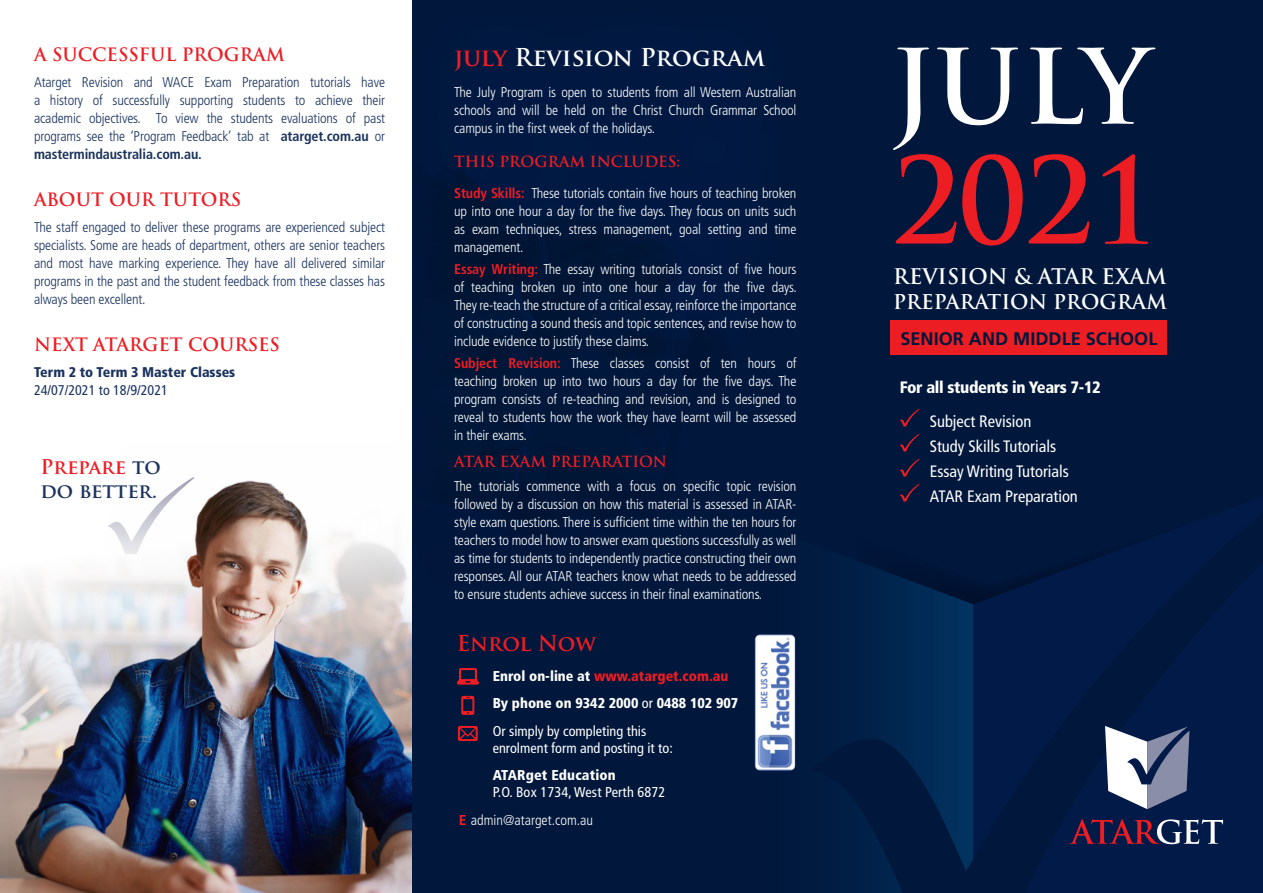
<style>
.page{position:relative;width:1263px;height:893px;background:#fff}
.page>*{position:absolute;margin:0;border:0;box-sizing:border-box;transform-origin:0 0}
.t1{font:700 116.55px "Trajan Pro";color:#ed1d24}
.t2{font:700 100.95px "Trajan Pro";color:#fff}
.t3{font:700 24px "Trajan Pro";color:#fff}
.t4{font:700 21.45px "Trajan Pro";letter-spacing:-.01em;color:#ed1d24}
.t5{font:700 21px "Trajan Pro";color:#fff}
.t6{font:700 19.8px "Trajan Pro";color:#fff}
.t7{font:700 19.8px/23.7px "Trajan Pro";color:#1a325d}
.t8{font:700 18.15px "Frutiger";color:#01173b}
.t9{font:700 18px "Trajan Pro";color:#ed1d24}
.t10{font:condensed 16.5px/25px "Frutiger";color:#fff}
.t11{font:900 condensed 16.5px "Frutiger";letter-spacing:-.02em;color:#fff}
.t12{font:700 15px "Trajan Pro";color:#ed1d24}
.t13{font:900 condensed 14.25px/27.3px "Frutiger";color:#fff}
.t14{font:condensed 14.25px/27.5px "Frutiger";color:#fff}
.t15{font:300 condensed 14.1px/18px "Frutiger";letter-spacing:-.01em;color:#fff;text-align:justify}
.t16{font:300 condensed 14.1px/18px "Frutiger";letter-spacing:-.01em;color:#1a325d;text-align:justify}
.t17{font:900 condensed 14.1px "Frutiger";color:#1a325d}
.t18{font:condensed 14.1px "Frutiger";color:#1a325d}
.s1{font-weight:700}
.s2{color:#ed1d24}
.s3{font-weight:700;color:#ed1d24}
.s4{font-weight:400}
.s5{font-weight:700;font-stretch:normal;color:#ed1d24}
.s6{font-weight:300}
</style>
<div class="page">
<img style="left:0;top:480px;width:412px;height:413px">
<div style="left:412px;top:0;width:851px;height:893px;background:#01173b"></div>
<svg style="left:754px;top:604px;width:219px;height:289px"></svg>
<svg style="left:973px;top:604px;width:290px;height:289px;fill:#011a48"></svg>
<svg style="left:852px;top:497px;width:411px;height:107px"></svg>
<svg style="left:900px;top:409px;width:19px;height:17px"></svg>
<svg style="left:900px;top:434px;width:19px;height:17px"></svg>
<svg style="left:900px;top:459px;width:19px;height:17px"></svg>
<svg style="left:900px;top:484px;width:19px;height:17px"></svg>
<div style="left:890px;top:321px;width:277px;height:34px;background:#ed1d24"></div>
<svg style="left:461px;top:696px;width:13px;height:19px"></svg>
<svg style="left:457px;top:668px;width:22px;height:17px"></svg>
<svg style="left:458px;top:726px;width:20px;height:15px"></svg>
<svg style="left:1105px;top:726px;width:84px;height:83px"></svg>
<svg style="left:1069px;top:819px;width:154px;height:25px"></svg>
<svg style="left:107px;top:477px;width:88px;height:77px"></svg>
<img style="left:755px;top:635px;width:40px;height:136px">
<p class="t9" style="left:34px;top:43px;width:253px">A SUCCESSFUL PROGRAM</p>
<p class="t16" style="left:34px;top:74px;width:353px">Atarget Revision and WACE Exam Preparation tutorials have a history of successfully supporting students to achieve their academic objectives. To view the students evaluations of past programs see the ‘Program Feedback’ tab at <span class="s1">atarget.com.au</span> or <span class="s1">mastermindaustralia.com.au.</span></p>
<p class="t9" style="left:34px;top:188px;width:209px">ABOUT OUR TUTORS</p>
<p class="t16" style="left:34px;top:219px;width:353px">The staff engaged to deliver these programs are experienced subject specialists. Some are heads of department, others are senior teachers and most have marking experience. They have all delivered similar programs in the past and the student feedback from these classes has always been excellent.</p>
<p class="t9" style="left:34px;top:333px;width:248px">NEXT ATARGET COURSES</p>
<p class="t17" style="left:34px;top:364px;width:203px">Term 2 to Term 3 Master Classes</p>
<p class="t18" style="left:34px;top:382px;width:135px">24/07/2021 to 18/9/2021</p>
<h3 class="t7" style="left:40px;top:455px;width:122px"><span class="s2">Prepare</span> to do better.</h3>
<h3 class="t3" style="left:454px;top:43px;width:312px"><span class="s2">july</span> Revision Program</h3>
<p class="t15" style="left:454px;top:84px;width:344px">The July Program is open to students from all Western Australian schools and will be held on the Christ Church Grammar School campus in the first week of the holidays.</p>
<p class="t12" style="left:454px;top:152px;width:228px">THIS PROGRAM INCLUDES:</p>
<p class="t15" style="left:454px;top:184px;width:344px"><span class="s3">Study Skills:</span> These tutorials contain five hours of teaching broken up into one hour a day for the five days. They focus on units such as exam techniques, stress management, goal setting and time management.</p>
<p class="t15" style="left:454px;top:260px;width:344px"><span class="s3">Essay Writing:</span> The essay writing tutorials consist of five hours of teaching broken up into one hour a day for the five days.<br>They re-teach the structure of a critical essay, reinforce the importance of constructing a sound thesis and topic sentences, and revise how to include evidence to justify these claims.</p>
<p class="t15" style="left:454px;top:355px;width:344px"><span class="s3">Subject Revision:</span> These classes consist of ten hours of teaching broken up into two hours a day for the five days. The program consists of re-teaching and revision, and is designed to reveal to students how the work they have learnt will be assessed in their exams.</p>
<p class="t12" style="left:454px;top:452px;width:214px">ATAR EXAM PREPARATION</p>
<p class="t15" style="left:454px;top:477px;width:344px">The tutorials commence with a focus on specific topic revision followed by a discussion on how this material is assessed in ATAR&shy;style exam questions. There is sufficient time within the ten hours for teachers to model how to answer exam questions successfully as well as time for students to independently practice constructing their own responses. All our ATAR teachers know what needs to be addressed to ensure students achieve success in their final examinations.</p>
<h3 class="t4" style="left:457px;top:629px;width:141px">Enrol Now</h3>
<p class="t13" style="left:493px;top:663px;width:247px">Enrol on-line at <span class="s2">www.atarget.com.au<br></span>By phone on 9342 2000 <span class="s4">or</span> 0488 102 907<br><span class="s4">Or simply by completing this</span></p>
<p class="t14" style="left:493px;top:734px;width:182px">enrolment form and posting it to:</p>
<p class="t13" style="left:493px;top:761px;width:125px">ATARget Education</p>
<p class="t14" style="left:459px;top:779px;width:208px;text-indent:34px">P.O. Box 1734, West Perth 6872<br><span class="s5">E</span> <span class="s6">admin@atarget.com.au</span></p>
<h2 class="t2" style="left:891px;top:24px;width:260px">JULY</h2>
<h1 class="t1" style="left:891px;top:129px;width:271px">2021</h1>
<h3 class="t5" style="left:893px;top:263px;width:275px">REVISION &amp; ATAR EXAM</h3>
<h3 class="t6" style="left:893px;top:289px;width:276px">PREPARATION PROGRAM</h3>
<p class="t8" style="left:900px;top:328px;width:258px">SENIOR AND MIDDLE SCHOOL</p>
<p class="t11" style="left:900px;top:377px;width:203px">For all students in Years 7-12</p>
<p class="t10" style="left:930px;top:408px;width:150px">Subject Revision<br>Study Skills Tutorials<br>Essay Writing Tutorials<br>ATAR Exam Preparation</p>
</div>
